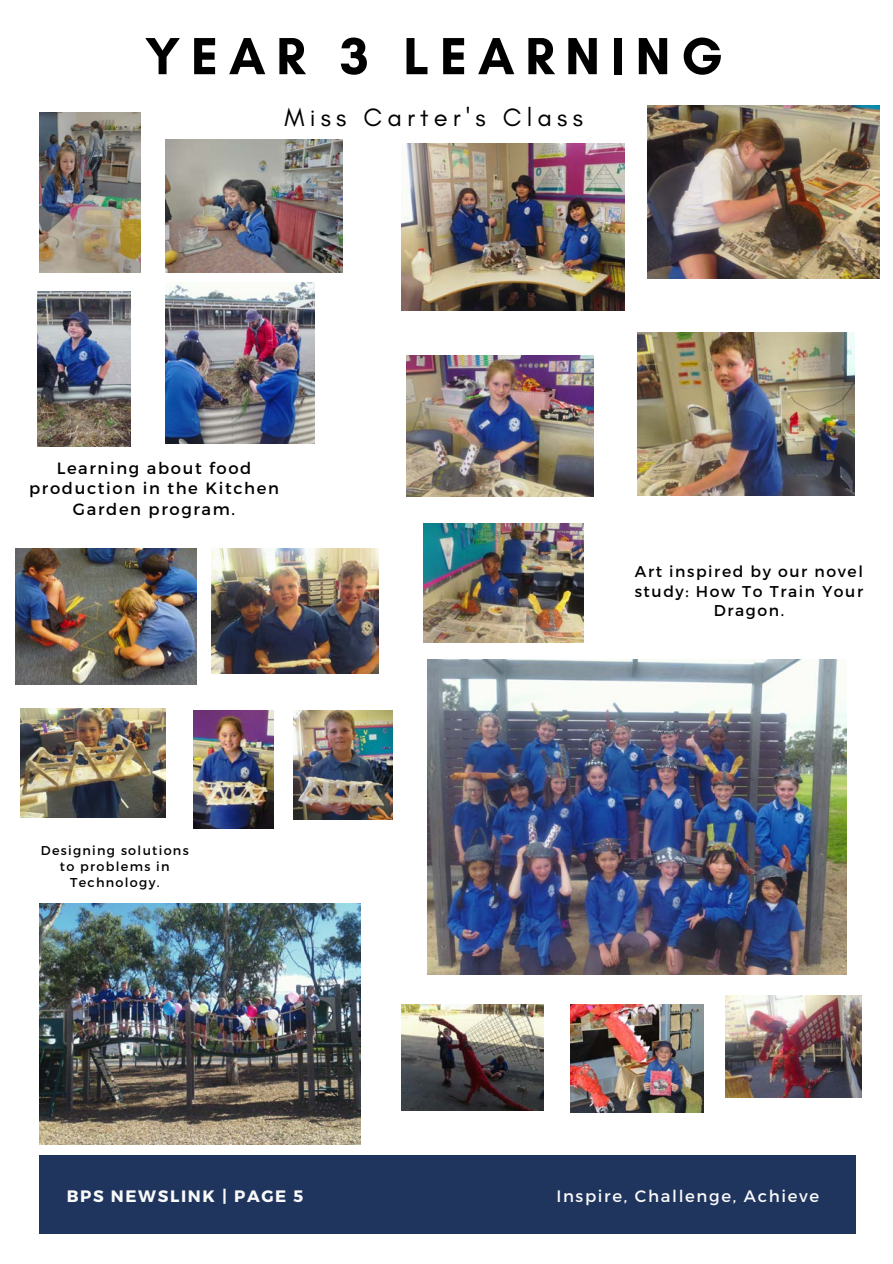
<style>
.page{position:relative;width:893px;height:1264px;background:#fff}
.page>*{position:absolute;margin:0;border:0;box-sizing:border-box;transform-origin:0 0}
.t1{font:700 53.1px "Glacial Indifference";letter-spacing:.2em;color:#000}
.t2{font:25.65px "Glacial Indifference";letter-spacing:.2em;color:#000}
.t3{font:16.5px "Montserrat";letter-spacing:.1em;color:#fafafa}
.t4{font:700 16.5px "Montserrat";letter-spacing:.1em;color:#fafafa}
.t5{font:16.35px/20.4px "Montserrat";letter-spacing:.1em;color:#000;text-align:center}
.t6{font:15.6px/19.5px "Montserrat";letter-spacing:.1em;color:#000;text-align:center}
.t7{font:12.75px/16px "Montserrat";letter-spacing:.1em;color:#000;text-align:center}
</style>
<div class="page">
<div style="left:39px;top:1155px;width:817px;height:78px;background:#1f355e"></div>
<img style="left:39px;top:112px;width:102px;height:160px">
<img style="left:165px;top:139px;width:178px;height:134px">
<img style="left:38px;top:291px;width:92px;height:155px">
<img style="left:165px;top:282px;width:150px;height:161px">
<img style="left:402px;top:144px;width:222px;height:166px">
<img style="left:647px;top:106px;width:232px;height:173px">
<img style="left:637px;top:333px;width:217px;height:163px">
<img style="left:406px;top:355px;width:187px;height:141px">
<img style="left:423px;top:523px;width:160px;height:119px">
<img style="left:427px;top:660px;width:419px;height:314px">
<img style="left:16px;top:548px;width:181px;height:136px">
<img style="left:212px;top:548px;width:166px;height:125px">
<img style="left:20px;top:708px;width:145px;height:109px">
<img style="left:39px;top:903px;width:321px;height:241px">
<img style="left:193px;top:710px;width:80px;height:118px">
<img style="left:293px;top:710px;width:99px;height:109px">
<img style="left:402px;top:1004px;width:141px;height:106px">
<img style="left:571px;top:1004px;width:132px;height:107px">
<img style="left:725px;top:995px;width:136px;height:102px">
<h1 class="t1" style="left:145px;top:24px;width:579px">YEAR 3 LEARNING</h1>
<h2 class="t2" style="left:284px;top:102px;width:300px">Miss Carter's Class</h2>
<p class="t5" style="left:29px;top:457px;width:251px">Learning about food production in the Kitchen<br>Garden program.</p>
<p class="t7" style="left:41px;top:841px;width:149px">Designing solutions to problems in<br>Technology.</p>
<p class="t6" style="left:634px;top:561px;width:230px">Art inspired by our novel study: How To Train Your<br>Dragon.</p>
<p class="t4" style="left:67px;top:1184px;width:238px">BPS NEWSLINK | PAGE 5</p>
<p class="t3" style="left:556px;top:1184px;width:264px">Inspire, Challenge, Achieve</p>
</div>
